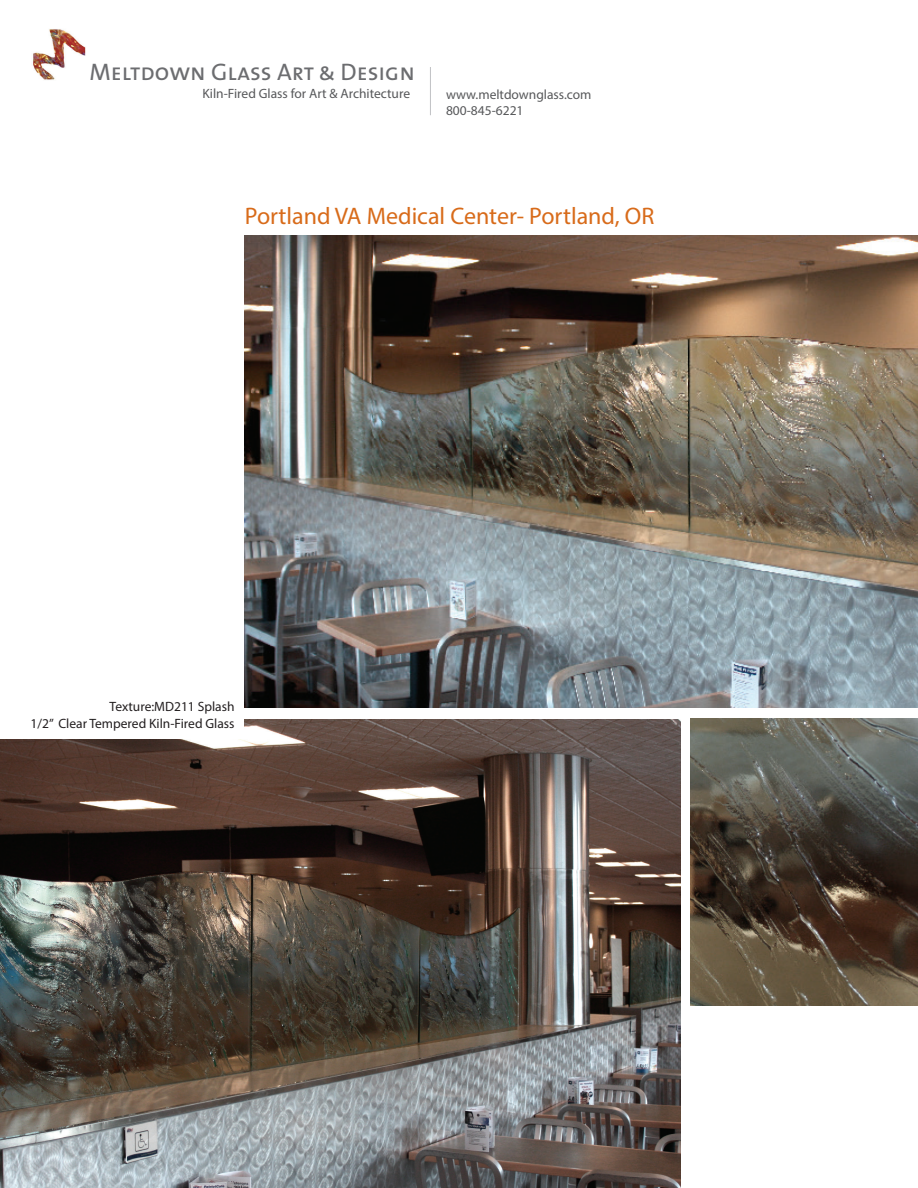
<style>
.page{position:relative;width:918px;height:1188px;background:#fff}
.page>*{position:absolute;margin:0;border:0;box-sizing:border-box;transform-origin:0 0}
.t1{font:27px "The Sans Caps";color:#6c6d70}
.t2{font:24px "Myriad Pro";color:#d86b1a}
.t3{font:24px "The Sans Caps";color:#6c6d70}
.t4{font:13.5px "Myriad Pro";color:#57585a}
.t5{font:13.5px "Myriad Pro";color:#231f20}
</style>
<div class="page">
<img style="left:0;top:719px;width:680px;height:469px">
<div style="left:0;top:509px;width:244px;height:230px;background:#fff"></div>
<img style="left:33px;top:29px;width:53px;height:51px">
<hr style="left:430px;top:67px;width:1px;height:48px;background:#c0c1c4">
<img style="left:244px;top:236px;width:674px;height:472px">
<img style="left:691px;top:718px;width:227px;height:288px">
<p class="t1" style="left:93px;top:45px;width:367px">Meltdown Glass Art &amp; Design</p>
<p class="t4" style="left:202px;top:85px;width:209px">Kiln-Fired Glass for Art &amp; Architecture</p>
<p class="t4" style="left:446px;top:86px;width:147px">www.meltdownglass.com</p>
<p class="t4" style="left:446px;top:102px;width:79px">800-845-6221</p>
<p class="t3" style="left:89px;top:51px;width:327px">Meltdown Glass Art &amp; Design</p>
<p class="t2" style="left:245px;top:201px;width:411px">Portland VA Medical Center- Portland, OR</p>
<p class="t5" style="left:110px;top:698px;width:126px">Texture:MD211 Splash</p>
<p class="t5" style="left:31px;top:715px;width:206px">1/2” Clear Tempered Kiln-Fired Glass</p>
</div>
